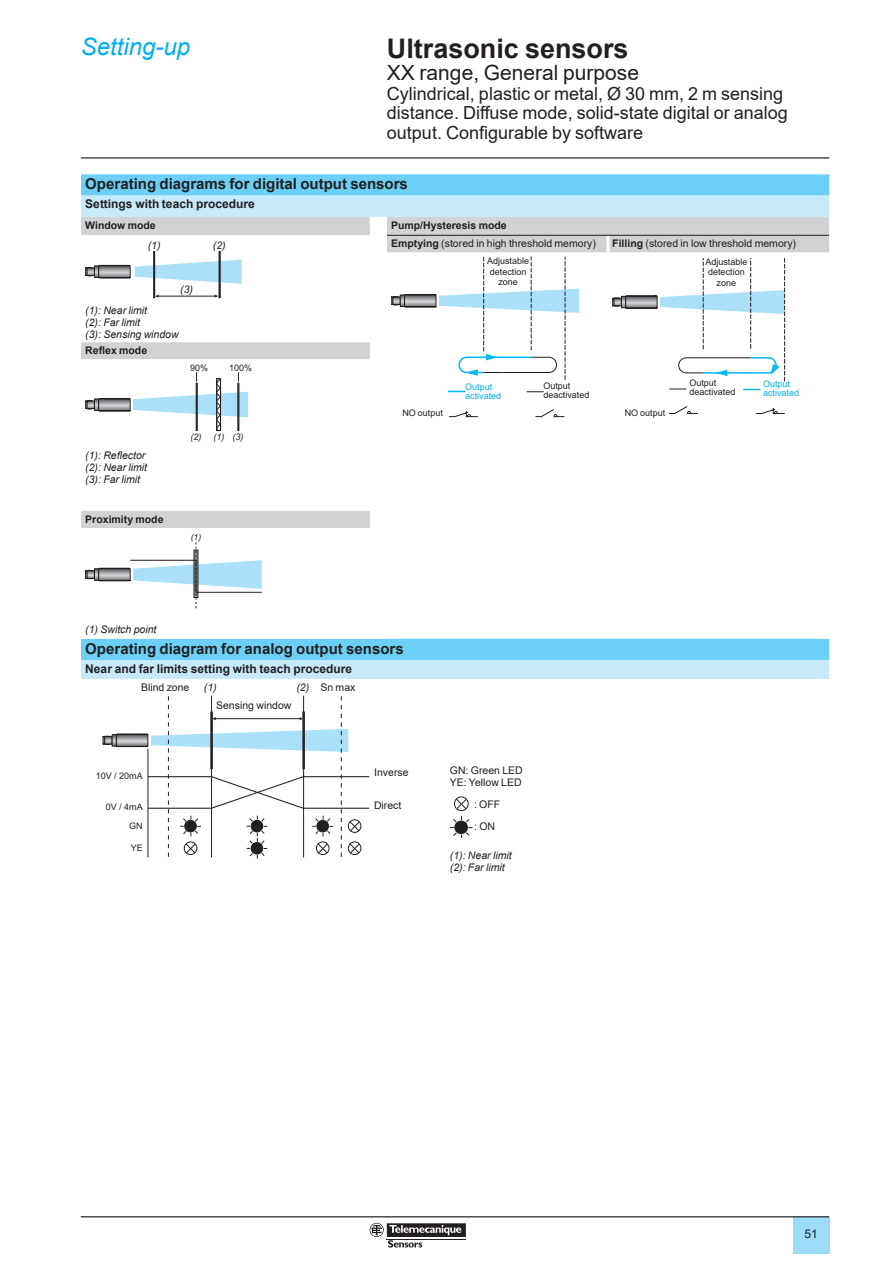
<style>
.page{position:relative;width:893px;height:1263px;background:#fff}
.page>*{position:absolute;margin:0;border:0;box-sizing:border-box;transform-origin:0 0}
._0_TitleLev1{font:700 27px "Arial";color:#231f20}
._0_Topic{font:italic 24px "Arial";color:#00aeef}
._0_TitleLev2{font:21px "Arial";color:#231f20}
._0_TitleLev3{font:18px/19.5px "Arial";color:#231f20}
.Cell_Section_2__10{font:700 15px "Arial";color:#231f20}
.Cell_Section_3__8{font:700 12px "Arial";color:#231f20}
.t1{font:12px "Arial";color:#231f20}
._1_Text__7{font:italic 10.5px "Arial";color:#231f20}
._1_Section_5__7{font:10.5px "Arial";color:#231f20}
._1_Text__7-2{font:10.5px "Arial";color:#231f20}
.Cell_Section_3__8-2{font:700 10.5px "Arial";color:#231f20}
.Cell_Text__7{font:italic 10.5px "Arial";color:#231f20}
._1_Legend__6{font:9px/10.5px "Arial";color:#231f20;text-align:center}
._1_Legend__6-2{font:9px/9px "Arial";color:#00aeef}
.t2{font:italic 9px "Arial";color:#231f20}
.t3{font:italic 8.55px "Arial";color:#231f20}
.s1{font-weight:700}
</style>
<div class="page">
<hr style="left:81px;top:157px;width:748px;height:2px;background:#231f20">
<div style="left:793px;top:1217px;width:36px;height:37px;background:#9cdcf8"></div>
<hr style="left:81px;top:1216px;width:748px;height:1px;background:#231f20">
<svg style="left:370px;top:1223px;width:96px;height:24px"></svg>
<svg style="left:81px;top:174px;width:748px;height:22px;background:#70d0f6"></svg>
<div style="left:81px;top:196px;width:748px;height:21px;background:#c6eafa"></div>
<div style="left:387px;top:217px;width:442px;height:18px;background:#d1d2d4"></div>
<div style="left:81px;top:217px;width:289px;height:18px;background:#d1d2d4"></div>
<svg style="left:81px;top:235px;width:748px;height:444px"></svg>
<div style="left:370px;top:359px;width:17px;height:88px;background:#fff"></div>
<hr style="left:606px;top:236px;width:3px;height:16px;background:#fff">
<hr style="left:387px;top:235px;width:221px;height:1px;background:#231f20">
<hr style="left:608px;top:235px;width:221px;height:1px;background:#231f20">
<svg style="left:85px;top:260px;width:157px;height:24px"></svg>
<div style="left:153px;top:251px;width:2px;height:47px;background:#939598;border:1px solid #231f20"></div>
<div style="left:219px;top:251px;width:1px;height:47px;border:1px solid #231f20"></div>
<hr style="left:158px;top:296px;width:57px;height:1px;background:#231f20">
<svg style="left:155px;top:294px;width:4px;height:4px"></svg>
<svg style="left:214px;top:294px;width:4px;height:4px"></svg>
<svg style="left:535px;top:408px;width:30px;height:9px"></svg>
<svg style="left:448px;top:410px;width:31px;height:7px"></svg>
<svg style="left:448px;top:391px;width:17px;height:1px"></svg>
<svg style="left:527px;top:391px;width:17px;height:1px"></svg>
<svg style="left:391px;top:257px;width:188px;height:123px"></svg>
<svg style="left:668px;top:405px;width:31px;height:9px"></svg>
<svg style="left:755px;top:407px;width:30px;height:7px"></svg>
<svg style="left:743px;top:389px;width:17px;height:1px"></svg>
<svg style="left:669px;top:389px;width:17px;height:1px"></svg>
<svg style="left:612px;top:257px;width:173px;height:124px"></svg>
<svg style="left:85px;top:392px;width:163px;height:25px"></svg>
<div style="left:196px;top:383px;width:1px;height:48px;background:#939598;border:1px solid #231f20"></div>
<div style="left:238px;top:383px;width:1px;height:48px;background:#939598;border:1px solid #231f20"></div>
<svg style="left:217px;top:378px;width:4px;height:53px"></svg>
<svg style="left:85px;top:542px;width:177px;height:67px"></svg>
<hr style="left:130px;top:560px;width:66px;height:1px;background:#231f20">
<hr style="left:196px;top:560px;width:1px;height:32px;background:#231f20">
<hr style="left:196px;top:592px;width:66px;height:1px;background:#231f20">
<svg style="left:103px;top:696px;width:266px;height:162px"></svg>
<div style="left:454px;top:796px;width:15px;height:15px;border:1px solid #231f20;border-radius:50%"></div>
<svg style="left:455px;top:798px;width:13px;height:12px"></svg>
<svg style="left:450px;top:816px;width:22px;height:22px"></svg>
<p class="_0_Topic" style="left:81px;top:31px;width:111px">Setting-up</p>
<p class="_0_TitleLev1" style="left:387px;top:29px;width:243px">Ultrasonic sensors</p>
<p class="_0_TitleLev2" style="left:387px;top:58px;width:254px">XX range, General purpose</p>
<p class="_0_TitleLev3" style="left:387px;top:83px;width:402px">Cylindrical, plastic or metal, Ø 30 mm, 2 m sensing distance. Diffuse mode, solid-state digital or analog output. Configurable by software</p>
<p class="Cell_Section_2__10" style="left:85px;top:173px;width:324px">Operating diagrams for digital output sensors</p>
<p class="Cell_Section_3__8" style="left:85px;top:196px;width:171px">Settings with teach procedure</p>
<p class="Cell_Section_3__8-2" style="left:85px;top:218px;width:72px">Window mode</p>
<p class="Cell_Section_3__8-2" style="left:391px;top:218px;width:117px">Pump/Hysteresis mode</p>
<p class="_1_Text__7" style="left:148px;top:238px;width:14px">(1)</p>
<p class="_1_Text__7" style="left:213px;top:238px;width:14px">(2)</p>
<p class="_1_Text__7" style="left:180px;top:282px;width:14px">(3)</p>
<p class="_1_Section_5__7" style="left:391px;top:236px;width:206px"><span class="s1">Emptying</span> (stored in high threshold memory)</p>
<p class="_1_Section_5__7" style="left:612px;top:236px;width:185px"><span class="s1">Filling</span> (stored in low threshold memory)</p>
<p class="_1_Legend__6" style="left:487px;top:256px;width:44px">Adjustable detection zone</p>
<p class="_1_Legend__6" style="left:705px;top:256px;width:44px">Adjustable detection zone</p>
<p class="_1_Text__7" style="left:85px;top:304px;width:63px">(1): Near limit</p>
<p class="_1_Text__7" style="left:85px;top:316px;width:56px">(2): Far limit</p>
<p class="_1_Text__7" style="left:85px;top:328px;width:95px">(3): Sensing window</p>
<p class="Cell_Section_3__8-2" style="left:85px;top:343px;width:63px">Reflex mode</p>
<p class="_1_Legend__6" style="left:190px;top:363px;width:20px">90%</p>
<p class="_1_Legend__6" style="left:229px;top:363px;width:25px">100%</p>
<p class="_1_Text__7" style="left:85px;top:448px;width:62px">(1): Reflector</p>
<p class="_1_Text__7" style="left:85px;top:460px;width:63px">(2): Near limit</p>
<p class="_1_Text__7" style="left:85px;top:472px;width:56px">(3): Far limit</p>
<p class="Cell_Section_3__8-2" style="left:85px;top:512px;width:80px">Proximity mode</p>
<p class="t2" style="left:191px;top:431px;width:55px">(2) (1) (3)</p>
<p class="t3" style="left:191px;top:531px;width:12px">(1)</p>
<p class="_1_Legend__6" style="left:402px;top:408px;width:42px">NO output</p>
<p class="_1_Legend__6-2" style="left:465px;top:382px;width:38px">Output activated</p>
<p class="_1_Legend__6" style="left:543px;top:382px;width:48px;line-height:9px;text-align:left">Output deactivated</p>
<p class="Cell_Text__7" style="left:85px;top:623px;width:73px">(1) Switch point</p>
<p class="Cell_Section_2__10" style="left:85px;top:638px;width:320px">Operating diagram for analog output sensors</p>
<p class="Cell_Section_3__8" style="left:85px;top:660px;width:268px">Near and far limits setting with teach procedure</p>
<p class="_1_Text__7-2" style="left:141px;top:680px;width:50px">Blind zone</p>
<p class="_1_Text__7-2" style="left:216px;top:698px;width:77px">Sensing window</p>
<p class="_1_Text__7-2" style="left:320px;top:680px;width:37px">Sn max</p>
<p class="_1_Text__7" style="left:204px;top:681px;width:14px">(1)</p>
<p class="_1_Text__7" style="left:296px;top:681px;width:14px">(2)</p>
<p class="_1_Legend__6" style="left:96px;top:771px;width:49px">10V / 20mA</p>
<p class="_1_Legend__6" style="left:106px;top:802px;width:39px">0V / 4mA</p>
<p class="_1_Legend__6" style="left:129px;top:820px;width:15px">GN</p>
<p class="_1_Legend__6" style="left:131px;top:842px;width:14px">YE</p>
<p class="_1_Text__7-2" style="left:374px;top:765px;width:36px">Inverse</p>
<p class="_1_Text__7-2" style="left:374px;top:798px;width:29px">Direct</p>
<p class="_1_Text__7-2" style="left:450px;top:763px;width:74px">GN: Green LED</p>
<p class="_1_Text__7-2" style="left:450px;top:775px;width:73px">YE: Yellow LED</p>
<p class="_1_Text__7-2" style="left:474px;top:796px;width:28px">: OFF</p>
<p class="_1_Text__7-2" style="left:474px;top:819px;width:23px">: ON</p>
<p class="_1_Text__7" style="left:450px;top:849px;width:63px">(1): Near limit</p>
<p class="_1_Text__7" style="left:450px;top:861px;width:56px">(2): Far limit</p>
<p class="_1_Legend__6" style="left:625px;top:407px;width:42px">NO output</p>
<p class="_1_Legend__6" style="left:689px;top:379px;width:48px;line-height:9px;text-align:left">Output deactivated</p>
<p class="_1_Legend__6-2" style="left:763px;top:380px;width:38px">Output activated</p>
<h3 class="t1" style="left:804px;top:1225px;width:15px">51</h3>
</div>
